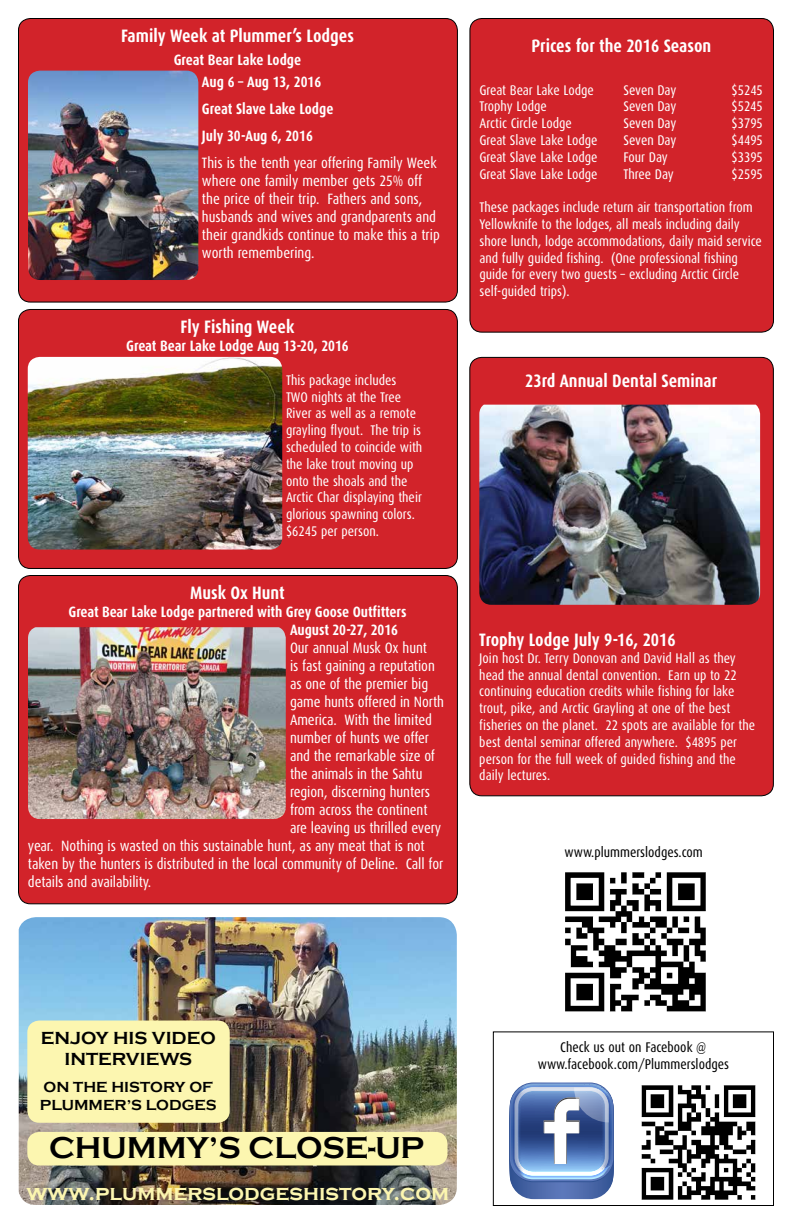
<style>
.page{position:relative;width:792px;height:1224px;background:#fff}
.page>*{position:absolute;margin:0;border:0;box-sizing:border-box;transform-origin:0 0}
.t1{font:700 31px "Copperplate Gothic";color:#000}
.t2{font:700 22px "Copperplate Gothic";color:#fcf6b0}
.t3{font:700 18px "Dax Condensed";color:#fff}
.t4{font:700 18px/21.6px "Copperplate Gothic";color:#000;text-align:center}
.t5{font:15px/18px "Dax Condensed";letter-spacing:-.005em;color:#fff}
.t6{font:700 15px/22.5px "Dax Condensed";letter-spacing:-.005em;color:#fff}
.t7{font:700 15px/18px "Copperplate Gothic";color:#000}
.t8{font:14px/16.8px "Dax Condensed";color:#fff}
.t9{font:14px/16.8px "Dax Condensed";color:#000;text-align:center}
</style>
<div class="page">
<img style="left:19px;top:917px;width:438px;height:288px">
<div style="left:470px;top:18px;width:304px;height:314px;background:#d2232a;border-radius:12px"></div>
<div style="left:469px;top:18px;width:305px;height:315px;border:1px solid #000;border-radius:12px"></div>
<img style="left:565px;top:872px;width:141px;height:140px">
<div style="left:493px;top:1031px;width:281px;height:175px;border:1px solid #000"></div>
<svg style="left:510px;top:1082px;width:103px;height:117px;background:#758fbf"></svg>
<img style="left:641px;top:1085px;width:115px;height:115px">
<div style="left:18px;top:309px;width:439px;height:259px;background:#d2232a;border-radius:12px"></div>
<div style="left:18px;top:309px;width:440px;height:260px;border:1px solid #000;border-radius:12px"></div>
<div style="left:470px;top:357px;width:303px;height:439px;background:#d2232a;border-radius:12px"></div>
<div style="left:469px;top:357px;width:305px;height:439px;border:1px solid #000;border-radius:12px"></div>
<img style="left:479px;top:405px;width:281px;height:200px">
<div style="left:18px;top:18px;width:439px;height:284px;background:#d2232a;border-radius:12px"></div>
<div style="left:18px;top:18px;width:440px;height:285px;border:1px solid #000;border-radius:12px"></div>
<img style="left:28px;top:71px;width:170px;height:209px">
<img style="left:28px;top:357px;width:254px;height:193px">
<div style="left:18px;top:576px;width:439px;height:328px;background:#d2232a;border-radius:12px"></div>
<div style="left:18px;top:575px;width:440px;height:329px;border:1px solid #000;border-radius:12px"></div>
<div style="left:27px;top:1132px;width:420px;height:34px;background:#fcf6b0;border-radius:12px"></div>
<div style="left:27px;top:1021px;width:203px;height:102px;background:#fcf6b0;border-radius:12px"></div>
<img style="left:28px;top:627px;width:258px;height:192px">
<p class="t3" style="left:121px;top:26px;width:234px">Family Week at Plummer’s Lodges</p>
<p class="t6" style="left:202px;top:48px;width:121px;text-indent:-28px">Great Bear Lake Lodge<br>Aug 6 – Aug 13, 2016</p>
<p class="t6" style="left:202px;top:96px;width:133px;line-height:27px">Great Slave Lake Lodge<br>July 30-Aug 6, 2016</p>
<p class="t5" style="left:202px;top:154px;width:239px">This is the tenth year offering Family Week where one family member gets 25% off the price of their trip. Fathers and sons, husbands and wives and grandparents and their grandkids continue to make this a trip worth remembering.</p>
<p class="t3" style="left:532px;top:36px;width:181px">Prices for the 2016 Season</p>
<p class="t8" style="left:479px;top:82px;width:116px">Great Bear Lake Lodge</p>
<p class="t8" style="left:623px;top:82px;width:55px">Seven Day</p>
<p class="t8" style="left:731px;top:82px;width:33px">$5245</p>
<p class="t8" style="left:479px;top:98px;width:69px">Trophy Lodge</p>
<p class="t8" style="left:623px;top:98px;width:55px">Seven Day</p>
<p class="t8" style="left:731px;top:98px;width:33px">$5245</p>
<p class="t8" style="left:479px;top:115px;width:94px">Arctic Circle Lodge</p>
<p class="t8" style="left:623px;top:115px;width:55px">Seven Day</p>
<p class="t8" style="left:731px;top:115px;width:33px">$3795</p>
<p class="t8" style="left:479px;top:132px;width:120px">Great Slave Lake Lodge</p>
<p class="t8" style="left:623px;top:132px;width:55px">Seven Day</p>
<p class="t8" style="left:731px;top:132px;width:33px">$4495</p>
<p class="t8" style="left:479px;top:149px;width:120px">Great Slave Lake Lodge</p>
<p class="t8" style="left:623px;top:149px;width:46px">Four Day</p>
<p class="t8" style="left:731px;top:149px;width:33px">$3395</p>
<p class="t8" style="left:479px;top:166px;width:120px">Great Slave Lake Lodge</p>
<p class="t8" style="left:623px;top:166px;width:52px">Three Day</p>
<p class="t8" style="left:731px;top:166px;width:33px">$2595</p>
<p class="t8" style="left:479px;top:199px;width:284px">These packages include return air transportation from Yellowknife to the lodges, all meals including daily shore lunch, lodge accommodations, daily maid service and fully guided fishing. (One professional fishing guide for every two guests – excluding Arctic Circle self-guided trips).</p>
<p class="t3" style="left:181px;top:317px;width:115px">Fly Fishing Week</p>
<p class="t6" style="left:126px;top:335px;width:224px">Great Bear Lake Lodge Aug 13-20, 2016</p>
<p class="t8" style="left:286px;top:372px;width:138px">This package includes<br>TWO nights at the Tree<br>River as well as a remote grayling flyout. The trip is scheduled to coincide with the lake trout moving up onto the shoals and the<br>Arctic Char displaying their glorious spawning colors. $6245 per person.</p>
<p class="t3" style="left:525px;top:371px;width:194px">23rd Annual Dental Seminar</p>
<p class="t3" style="left:190px;top:583px;width:96px">Musk Ox Hunt</p>
<p class="t6" style="left:290px;top:603px;width:118px;line-height:18px;text-indent:-221px">Great Bear Lake Lodge partnered with Grey Goose Outfitters<br>August 20-27, 2016</p>
<p class="t5" style="left:290px;top:639px;width:139px">Our annual Musk Ox hunt</p>
<p class="t5" style="left:290px;top:657px;width:146px">is fast gaining a reputation</p>
<p class="t5" style="left:290px;top:675px;width:140px">as one of the premier big</p>
<p class="t5" style="left:290px;top:693px;width:156px">game hunts offered in North</p>
<p class="t5" style="left:290px;top:711px;width:143px">America. With the limited</p>
<p class="t5" style="left:290px;top:729px;width:141px">number of hunts we offer</p>
<p class="t5" style="left:290px;top:747px;width:147px">and the remarkable size of</p>
<p class="t5" style="left:290px;top:765px;width:134px">the animals in the Sahtu</p>
<p class="t5" style="left:290px;top:783px;width:142px">region, discerning hunters</p>
<p class="t5" style="left:290px;top:801px;width:139px">from across the continent</p>
<p class="t5" style="left:290px;top:819px;width:153px">are leaving us thrilled every</p>
<p class="t5" style="left:28px;top:837px;width:398px">year. Nothing is wasted on this sustainable hunt, as any meat that is not</p>
<p class="t5" style="left:28px;top:855px;width:417px">taken by the hunters is distributed in the local community of Deline. Call for</p>
<p class="t5" style="left:28px;top:873px;width:125px">details and availability.</p>
<p class="t3" style="left:479px;top:630px;width:198px">Trophy Lodge July 9-16, 2016</p>
<p class="t8" style="left:479px;top:650px;width:277px">Join host Dr. Terry Donovan and David Hall as they head the annual dental convention. Earn up to 22 continuing education credits while fishing for lake trout, pike, and Arctic Grayling at one of the best fisheries on the planet. 22 spots are available for the best dental seminar offered anywhere. $4895 per person for the full week of guided fishing and the daily lectures.</p>
<p class="t9" style="left:565px;top:844px;width:140px">www.plummerslodges.com</p>
<p class="t4" style="left:41px;top:1027px;width:176px">ENJOY HIS VIDEO<br>INTERVIEWS</p>
<p class="t7" style="left:40px;top:1078px;width:178px">ON THE HISTORY OF<br>PLUMMER’S LODGES</p>
<h1 class="t1" style="left:49px;top:1130px;width:377px">CHUMMY’S CLOSE-UP</h1>
<h2 class="t2" style="left:26px;top:1180px;width:424px">www.plummerslodgeshistory.com</h2>
<p class="t9" style="left:538px;top:1039px;width:193px">Check us out on Facebook @ www.facebook.com/Plummerslodges</p>
</div>
